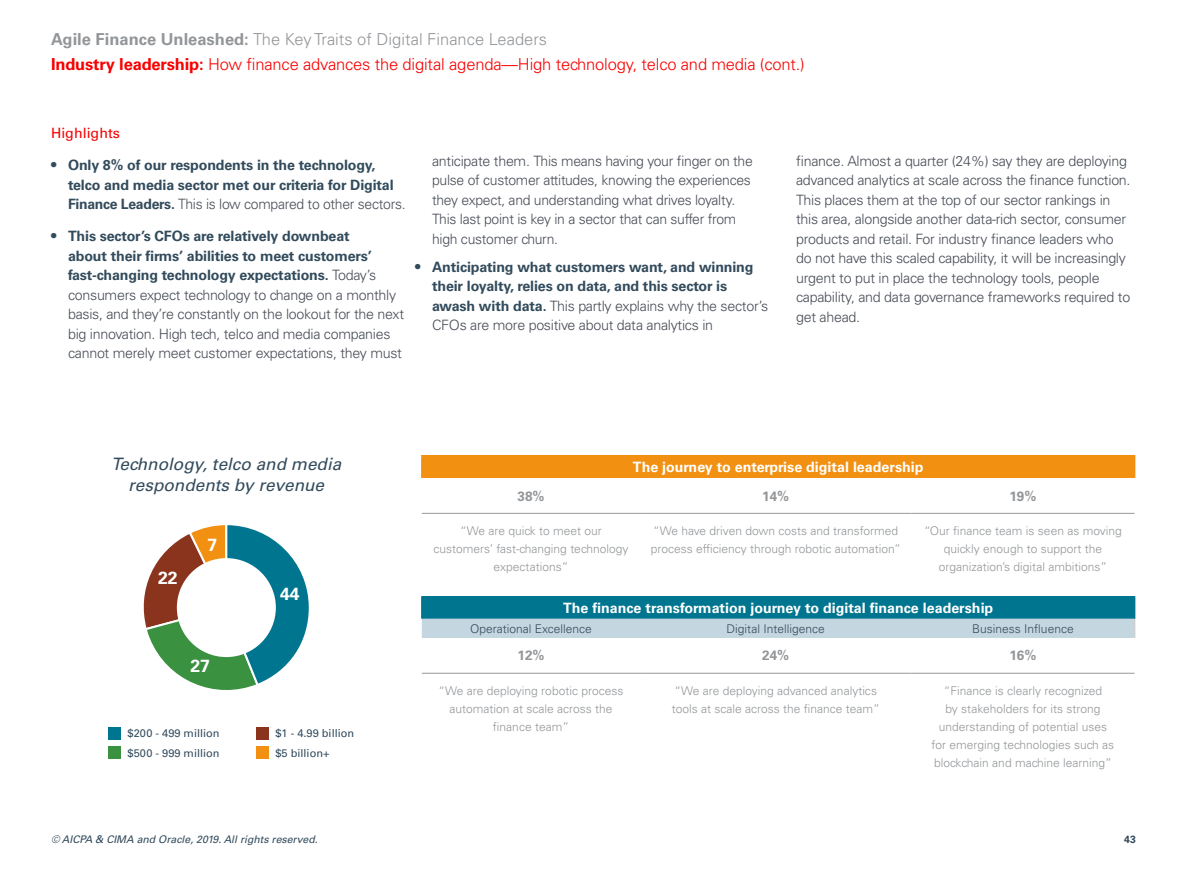
<style>
.page{position:relative;width:1191px;height:893px;background:#fff}
.page>*{position:absolute;margin:0;border:0;box-sizing:border-box;transform-origin:0 0}
.t1{font:700 17.55px "Univers LT Std";color:#fff}
.t2{font:italic 17.1px/20.5px "Univers LT Std";color:#324b5c;text-align:center}
.Page_headings{font:300 16.5px "Univers LT Std";letter-spacing:-.01em;color:#f80000}
.Contents_header_rule{font:300 16.5px "Univers LT Std";color:#939699}
.Bullet_style{font:300 14.25px/19.5px "Univers LT Std";letter-spacing:-.02em;color:#474c55}
.Bullet_style-2{font:700 14.25px/19.5px "Univers LT Std";letter-spacing:-.01em;color:#324b5c}
.t3{font:700 14.25px "Univers LT Std";color:#fff}
.t4{font:14.25px "Univers LT Std";color:#f80000}
.t5{font:700 13.5px "Univers LT Std";color:#939699}
.t6{font:300 12px/18px "Univers LT Std";color:#939699;text-align:center}
.t7{font:300 12px "Univers LT Std";color:#324b5c}
.t8{font:10.95px/19.5px "Univers LT Std";color:#324b5c}
.t9{font:italic 10.5px "Univers LT Std";color:#324b5c}
.t10{font:700 10.5px "Univers LT Std";color:#324b5c}
.s1{font-weight:700}
.s2{font-weight:400;font-size:15px}
.s3{font-weight:300;color:#474c55}
.s4{font-weight:400;font-size:15px;color:#324b5c}
.s5{font-weight:700;color:#324b5c}
</style>
<div class="page">
<svg style="left:143px;top:525px;width:166px;height:165px"></svg>
<div style="left:177px;top:558px;width:99px;height:99px;background:#fff;border-radius:50%"></div>
<div style="left:108px;top:727px;width:12px;height:12px;background:#00758f"></div>
<div style="left:108px;top:747px;width:12px;height:12px;background:#3a913f"></div>
<div style="left:256px;top:727px;width:12px;height:12px;background:#8a331d"></div>
<div style="left:256px;top:747px;width:12px;height:12px;background:#f29111"></div>
<div style="left:422px;top:456px;width:712px;height:22px;background:#f29111"></div>
<hr style="left:422px;top:513px;width:218px;height:1px;background:#97999b">
<hr style="left:640px;top:513px;width:271px;height:1px;background:#97999b">
<hr style="left:911px;top:513px;width:223px;height:1px;background:#97999b">
<hr style="left:422px;top:673px;width:218px;height:1px;background:#97999b">
<hr style="left:640px;top:673px;width:271px;height:1px;background:#97999b">
<hr style="left:911px;top:673px;width:223px;height:1px;background:#97999b">
<svg style="left:421px;top:456px;width:1px;height:22px"></svg>
<hr style="left:421px;top:455px;width:219px;height:1px;background:#f29111">
<hr style="left:640px;top:455px;width:271px;height:1px;background:#f29111">
<hr style="left:911px;top:455px;width:224px;height:1px;background:#f29111">
<hr style="left:1133px;top:456px;width:2px;height:22px;background:#f29111">
<svg style="left:421px;top:596px;width:714px;height:42px;background:#5aa1b3"></svg>
<hr style="left:1133px;top:596px;width:2px;height:23px;background:#00758f">
<p class="Contents_header_rule" style="left:51px;top:29px;width:497px"><span class="s1">Agile Finance Unleashed:</span> The Key Traits of Digital Finance Leaders</p>
<p class="Page_headings" style="left:51px;top:54px;width:755px"><span class="s1">Industry leadership:</span> How finance advances the digital agenda—High technology, telco and media (cont.)</p>
<p class="t4" style="left:51px;top:124px;width:70px">Highlights</p>
<p class="Bullet_style-2" style="left:68px;top:155px;width:339px;text-indent:-17px"><span class="s2">•</span> Only 8% of our respondents in the technology, telco and media sector met our criteria for Digital<br>Finance Leaders. <span class="s3">This is low compared to other sectors.</span></p>
<p class="Bullet_style" style="left:68px;top:227px;width:337px;text-indent:-17px"><span class="s4">•</span> <span class="s5">This sector’s CFOs are relatively downbeat<br>about their firms’ abilities to meet customers’ fast-changing technology expectations.</span> Today’s consumers expect technology to change on a monthly basis, and they’re constantly on the lookout for the next big innovation. High tech, telco and media companies cannot merely meet customer expectations, they must</p>
<p class="Bullet_style" style="left:432px;top:151px;width:322px">anticipate them. This means having your finger on the pulse of customer attitudes, knowing the experiences they expect, and understanding what drives loyalty.<br>This last point is key in a sector that can suffer from high customer churn.</p>
<p class="Bullet_style-2" style="left:432px;top:257px;width:338px;text-indent:-17px"><span class="s2">•</span> Anticipating what customers want, and winning their loyalty, relies on data, and this sector is awash with data. <span class="s3">This partly explains why the sector’s CFOs are more positive about data analytics in</span></p>
<p class="Bullet_style" style="left:796px;top:151px;width:336px">finance. Almost a quarter (24%) say they are deploying advanced analytics at scale across the finance function.<br>This places them at the top of our sector rankings in this area, alongside another data-rich sector, consumer products and retail. For industry finance leaders who do not have this scaled capability, it will be increasingly urgent to put in place the technology tools, people capability, and data governance frameworks required to get ahead.</p>
<p class="t2" style="left:111px;top:454px;width:232px">Technology, telco and media respondents by revenue</p>
<p class="t1" style="left:158px;top:568px;width:21px">22</p>
<p class="t1" style="left:208px;top:534px;width:11px">7</p>
<p class="t1" style="left:190px;top:655px;width:21px">27</p>
<p class="t1" style="left:280px;top:584px;width:21px">44</p>
<p class="t8" style="left:128px;top:724px;width:94px">$200 - 499 million $500 - 999 million</p>
<p class="t8" style="left:275px;top:724px;width:80px">$1 - 4.99 billion $5 billion+</p>
<p class="t3" style="left:633px;top:459px;width:292px">The journey to enterprise digital leadership</p>
<p class="t5" style="left:517px;top:488px;width:29px">38%</p>
<p class="t5" style="left:762px;top:488px;width:29px">14%</p>
<p class="t5" style="left:1009px;top:488px;width:28px">19%</p>
<p class="t6" style="left:433px;top:522px;width:196px">“We are quick to meet our customers’ fast-changing technology expectations”</p>
<p class="t6" style="left:650px;top:522px;width:251px;text-align:left">“We have driven down costs and transformed process efficiency through robotic automation”</p>
<p class="t6" style="left:924px;top:522px;width:199px">“Our finance team is seen as moving quickly enough to support the organization’s digital ambitions”</p>
<p class="t3" style="left:563px;top:599px;width:432px">The finance transformation journey to digital finance leadership</p>
<p class="t7" style="left:470px;top:622px;width:123px">Operational Excellence</p>
<p class="t7" style="left:726px;top:622px;width:100px">Digital Intelligence</p>
<p class="t7" style="left:972px;top:622px;width:103px">Business Influence</p>
<p class="t5" style="left:517px;top:648px;width:29px">12%</p>
<p class="t5" style="left:762px;top:648px;width:29px">24%</p>
<p class="t5" style="left:1009px;top:648px;width:29px">16%</p>
<p class="t6" style="left:438px;top:681px;width:186px">“We are deploying robotic process automation at scale across the finance team”</p>
<p class="t6" style="left:671px;top:681px;width:210px;text-align:left">“We are deploying advanced analytics tools at scale across the finance team”</p>
<p class="t6" style="left:931px;top:681px;width:184px">“Finance is clearly recognized<br>by stakeholders for its strong understanding of potential uses for emerging technologies such as blockchain and machine learning”</p>
<p class="t9" style="left:51px;top:833px;width:268px">© AICPA &amp; CIMA and Oracle, 2019. All rights reserved.</p>
<p class="t10" style="left:1124px;top:833px;width:13px">43</p>
</div>
